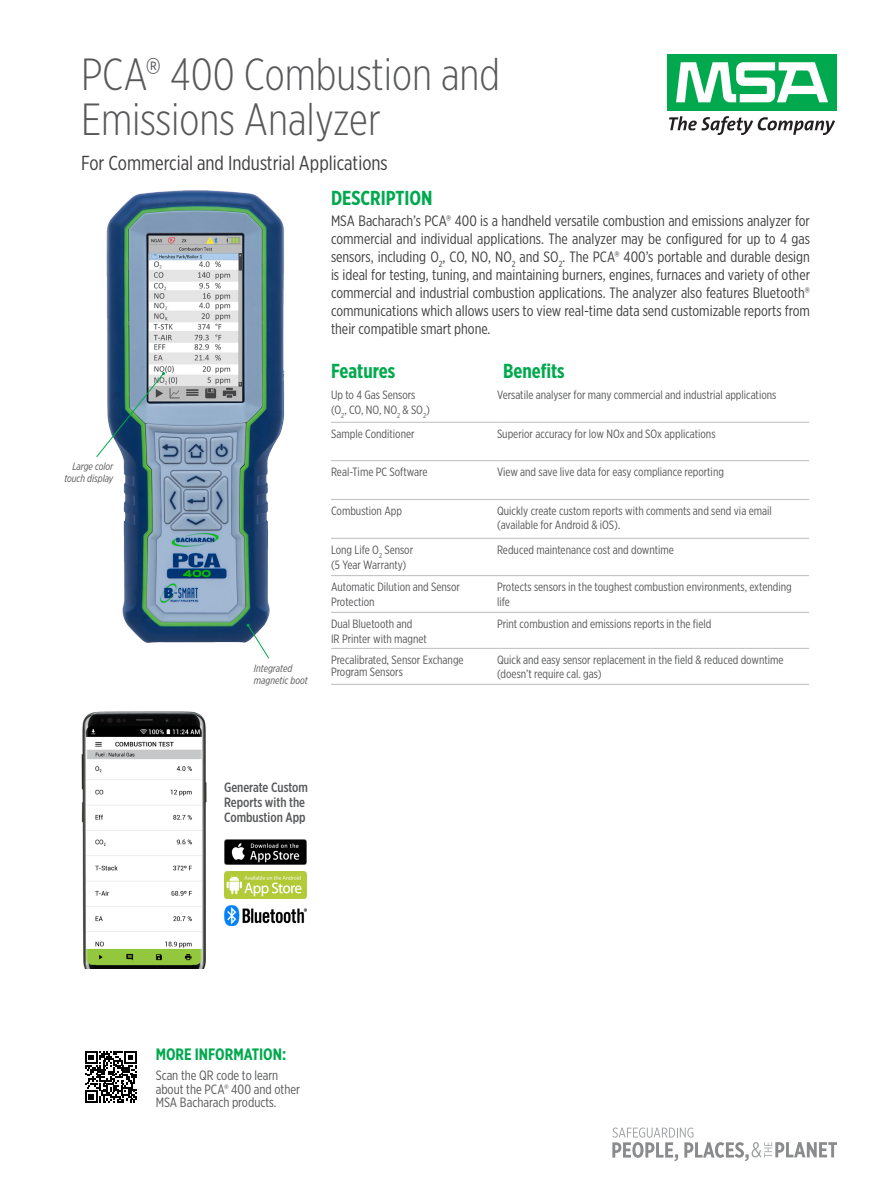
<style>
.page{position:relative;width:891px;height:1188px;background:#fff}
.page>*{position:absolute;margin:0;border:0;box-sizing:border-box;transform-origin:0 0}
.Cover_Title{font:300 45px/45px "Gotham X Narrow";color:#57585a}
.Subtitle{font:20.25px "Gotham X Narrow";color:#413f41}
.Headline_Green{font:700 20.25px "Gotham X Narrow";color:#00a94e}
.Headline_Green-2{font:700 16.5px "Gotham X Narrow";color:#00a94e}
.Subtitle-2{font:15px/18px "Gotham X Narrow";color:#413f41;text-align:justify}
.Body_Copy{font:13.5px/13.5px "Gotham X Narrow";color:#57585a}
.Headline_Green-3{font:500 13.5px/15px "Gotham X Narrow";color:#57585a}
.Table_Copy{font:12px/14.4px "Gotham X Narrow";color:#57585a}
.Footnote{font:italic 10.5px "Gotham X Narrow";color:#57585a}
</style>
<div class="page">
<svg style="left:612px;top:1128px;width:225px;height:33px"></svg>
<div style="left:667px;top:54px;width:170px;height:57px;background:#00a94e"></div>
<svg style="left:676px;top:62px;width:152px;height:40px"></svg>
<svg style="left:669px;top:116px;width:166px;height:19px"></svg>
<hr style="left:331px;top:422px;width:166px;height:1px;background:#bcbdc0">
<hr style="left:331px;top:460px;width:166px;height:1px;background:#bcbdc0">
<hr style="left:331px;top:499px;width:166px;height:1px;background:#bcbdc0">
<hr style="left:331px;top:538px;width:166px;height:1px;background:#bcbdc0">
<hr style="left:331px;top:575px;width:166px;height:1px;background:#bcbdc0">
<hr style="left:331px;top:612px;width:166px;height:1px;background:#bcbdc0">
<hr style="left:331px;top:648px;width:166px;height:1px;background:#bcbdc0">
<hr style="left:331px;top:684px;width:166px;height:1px;background:#bcbdc0">
<hr style="left:497px;top:422px;width:312px;height:1px;background:#bcbdc0">
<hr style="left:497px;top:460px;width:312px;height:1px;background:#bcbdc0">
<hr style="left:497px;top:499px;width:312px;height:1px;background:#bcbdc0">
<hr style="left:497px;top:538px;width:312px;height:1px;background:#bcbdc0">
<hr style="left:497px;top:575px;width:312px;height:1px;background:#bcbdc0">
<hr style="left:497px;top:612px;width:312px;height:1px;background:#bcbdc0">
<hr style="left:497px;top:648px;width:312px;height:1px;background:#bcbdc0">
<hr style="left:497px;top:684px;width:312px;height:1px;background:#bcbdc0">
<img style="left:224px;top:871px;width:83px;height:27px">
<img style="left:224px;top:840px;width:83px;height:25px">
<img style="left:81px;top:711px;width:126px;height:258px">
<img style="left:106px;top:190px;width:178px;height:452px">
<img style="left:149px;top:237px;width:93px;height:163px">
<svg style="left:96px;top:372px;width:69px;height:86px"></svg>
<svg style="left:247px;top:624px;width:23px;height:35px"></svg>
<img style="left:224px;top:905px;width:83px;height:21px">
<svg style="left:85px;top:1051px;width:52px;height:52px"></svg>
<p class="Cover_Title" style="left:81px;top:51px;width:421px">PCA® 400 Combustion and<br>Emissions Analyzer</p>
<p class="Subtitle" style="left:81px;top:151px;width:308px">For Commercial and Industrial Applications</p>
<p class="Footnote" style="left:72px;top:460px;width:42px">Large color</p>
<p class="Footnote" style="left:64px;top:472px;width:50px">touch display</p>
<p class="Footnote" style="left:254px;top:662px;width:40px">Integrated</p>
<p class="Footnote" style="left:254px;top:674px;width:55px">magnetic boot</p>
<p class="Headline_Green" style="left:331px;top:186px;width:103px">DESCRIPTION</p>
<p class="Subtitle-2" style="left:331px;top:212px;width:481px">MSA Bacharach’s PCA® 400 is a handheld versatile combustion and emissions analyzer for commercial and individual applications. The analyzer may be configured for up to 4 gas sensors, including O<sub>2</sub>, CO, NO, NO<sub>2</sub> and SO<sub>2</sub>. The PCA® 400’s portable and durable design is ideal for testing, tuning, and maintaining burners, engines, furnaces and variety of other commercial and industrial combustion applications. The analyzer also features Bluetooth® communications which allows users to view real-time data send customizable reports from their compatible smart phone.</p>
<p class="Headline_Green" style="left:331px;top:358px;width:66px">Features</p>
<p class="Headline_Green" style="left:503px;top:358px;width:63px">Benefits</p>
<p class="Table_Copy" style="left:331px;top:388px;width:86px">Up to 4 Gas Sensors</p>
<p class="Table_Copy" style="left:331px;top:403px;width:100px">(O<sub>2</sub>, CO, NO, NO<sub>2</sub> &amp; SO<sub>2</sub>)</p>
<p class="Table_Copy" style="left:497px;top:388px;width:281px">Versatile analyser for many commercial and industrial applications</p>
<p class="Table_Copy" style="left:331px;top:426px;width:85px">Sample Conditioner</p>
<p class="Table_Copy" style="left:497px;top:426px;width:220px">Superior accuracy for low NOx and SOx applications</p>
<p class="Table_Copy" style="left:331px;top:465px;width:98px">Real-Time PC Software</p>
<p class="Table_Copy" style="left:497px;top:465px;width:228px">View and save live data for easy compliance reporting</p>
<p class="Table_Copy" style="left:331px;top:503px;width:73px">Combustion App</p>
<p class="Table_Copy" style="left:497px;top:503px;width:276px">Quickly create custom reports with comments and send via email (available for Android &amp; iOS).</p>
<p class="Table_Copy" style="left:331px;top:542px;width:84px">Long Life O<sub>2</sub> Sensor</p>
<p class="Table_Copy" style="left:331px;top:557px;width:77px">(5 Year Warranty)</p>
<p class="Table_Copy" style="left:497px;top:542px;width:179px">Reduced maintenance cost and downtime</p>
<p class="Table_Copy" style="left:331px;top:580px;width:130px">Automatic Dilution and Sensor<br>Protection</p>
<p class="Table_Copy" style="left:497px;top:580px;width:296px">Protects sensors in the toughest combustion environments, extending life</p>
<p class="Table_Copy" style="left:331px;top:616px;width:83px">Dual Bluetooth and</p>
<p class="Table_Copy" style="left:331px;top:631px;width:97px">IR Printer with magnet</p>
<p class="Table_Copy" style="left:497px;top:616px;width:216px">Print combustion and emissions reports in the field</p>
<p class="Table_Copy" style="left:331px;top:654px;width:134px;line-height:12px">Precalibrated, Sensor Exchange<br>Program Sensors</p>
<p class="Table_Copy" style="left:497px;top:652px;width:288px">Quick and easy sensor replacement in the field &amp; reduced downtime (doesn’t require cal. gas)</p>
<p class="Headline_Green-3" style="left:224px;top:779px;width:85px">Generate Custom<br>Reports with the<br>Combustion App</p>
<p class="Headline_Green-2" style="left:156px;top:1044px;width:132px">MORE INFORMATION:</p>
<p class="Body_Copy" style="left:156px;top:1068px;width:146px">Scan the QR code to learn about the PCA® 400 and other<br>MSA Bacharach products.</p>
</div>
